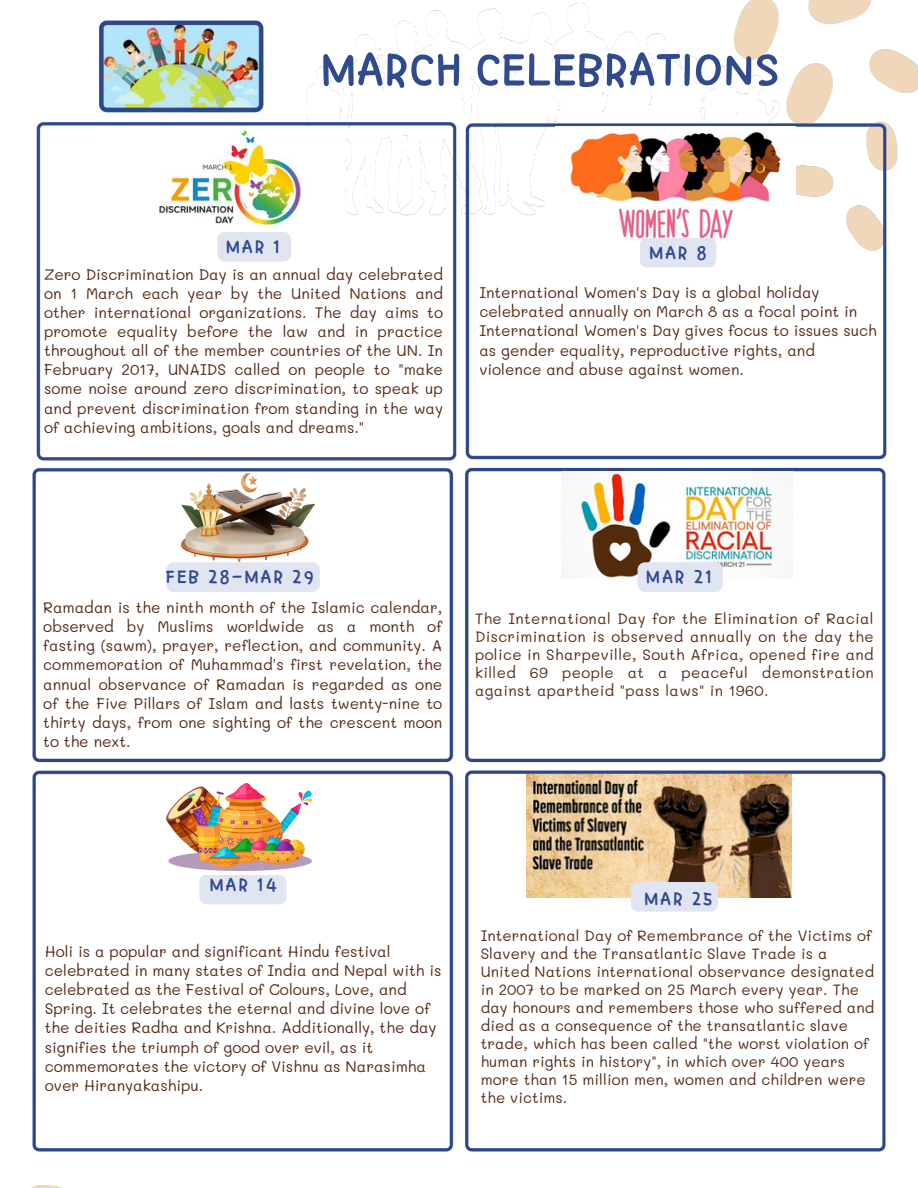
<style>
.page{position:relative;width:918px;height:1188px;background:#fff}
.page>*{position:absolute;margin:0;border:0;box-sizing:border-box;transform-origin:0 0}
.t1{font:52.5px "TT Dalpangi R";color:#304a8e}
.t2{font:21px "TT Dalpangi R";letter-spacing:.08em;color:#304a8e}
.t3{font:15.3px/19.2px "Mali";color:#542814;text-align:justify}
.t4{font:15px/18px "Mali";letter-spacing:.01em;color:#542814}
</style>
<div class="page">
<img style="left:428px;top:0;width:490px;height:460px">
<img style="left:555px;top:127px;width:241px;height:120px">
<svg style="left:31px;top:1185px;width:32px;height:3px"></svg>
<img style="left:36px;top:14px;width:427px;height:447px">
<img style="left:149px;top:127px;width:195px;height:109px">
<img style="left:32px;top:467px;width:854px;height:296px">
<img style="left:562px;top:471px;width:230px;height:107px">
<img style="left:32px;top:770px;width:854px;height:382px">
<img style="left:526px;top:774px;width:266px;height:124px">
<div style="left:166px;top:562px;width:154px;height:30px;background:#e1e5f1;border-radius:7px"></div>
<div style="left:199px;top:875px;width:88px;height:29px;background:#e1e5f1;border-radius:7px"></div>
<div style="left:217px;top:232px;width:74px;height:30px;background:#e1e5f1;border-radius:7px"></div>
<div style="left:631px;top:882px;width:87px;height:30px;background:#e1e5f1;border-radius:7px"></div>
<div style="left:638px;top:562px;width:85px;height:30px;background:#e1e5f1;border-radius:7px"></div>
<div style="left:640px;top:238px;width:76px;height:30px;background:#e1e5f1;border-radius:7px"></div>
<img style="left:181px;top:474px;width:134px;height:88px">
<img style="left:166px;top:784px;width:145px;height:86px">
<h1 class="t1" style="left:320px;top:43px;width:461px">MARCH CELEBRATIONS</h1>
<h2 class="t2" style="left:226px;top:236px;width:57px">MAR 1</h2>
<p class="t2" style="left:649px;top:242px;width:59px">MAR 8</p>
<h2 class="t3" style="left:44px;top:264px;width:401px">Zero Discrimination Day is an annual day celebrated on 1 March each year by the United Nations and other international organizations. The day aims to promote equality before the law and in practice throughout all of the member countries of the UN. In February 2017, UNAIDS called on people to "make some noise around zero discrimination, to speak up and prevent discrimination from standing in the way of achieving ambitions, goals and dreams."</h2>
<p class="t3" style="left:479px;top:282px;width:399px;text-align:left">International Women's Day is a global holiday celebrated annually on March 8 as a focal point in International Women's Day gives focus to issues such as gender equality, reproductive rights, and</p>
<p class="t3" style="left:479px;top:359px;width:266px">violence and abuse against women.</p>
<p class="t2" style="left:166px;top:566px;width:150px">FEB 28-MAR 29</p>
<p class="t3" style="left:43px;top:597px;width:401px">Ramadan is the ninth month of the Islamic calendar, observed by Muslims worldwide as a month of fasting (sawm), prayer, reflection, and community. A commemoration of Muhammad's first revelation, the annual observance of Ramadan is regarded as one of the Five Pillars of Islam and lasts twenty-nine to thirty days, from one sighting of the crescent moon to the next.</p>
<h2 class="t2" style="left:646px;top:566px;width:68px">MAR 21</h2>
<p class="t4" style="left:475px;top:609px;width:400px;text-align:justify">The International Day for the Elimination of Racial Discrimination is observed annually on the day the police in Sharpeville, South Africa, opened fire and killed 69 people at a peaceful demonstration against apartheid "pass laws" in 1960.</p>
<p class="t2" style="left:209px;top:874px;width:69px">MAR 14</p>
<p class="t3" style="left:45px;top:941px;width:398px;text-align:left">Holi is a popular and significant Hindu festival celebrated in many states of India and Nepal with is celebrated as the Festival of Colours, Love, and Spring. It celebrates the eternal and divine love of the deities Radha and Krishna. Additionally, the day signifies the triumph of good over evil, as it commemorates the victory of Vishnu as Narasimha over Hiranyakashipu.</p>
<p class="t2" style="left:644px;top:888px;width:70px">MAR 25</p>
<p class="t4" style="left:481px;top:926px;width:395px">International Day of Remembrance of the Victims of Slavery and the Transatlantic Slave Trade is a United Nations international observance designated in 2007 to be marked on 25 March every year. The day honours and remembers those who suffered and died as a consequence of the transatlantic slave trade, which has been called "the worst violation of human rights in history", in which over 400 years more than 15 million men, women and children were the victims.</p>
</div>
